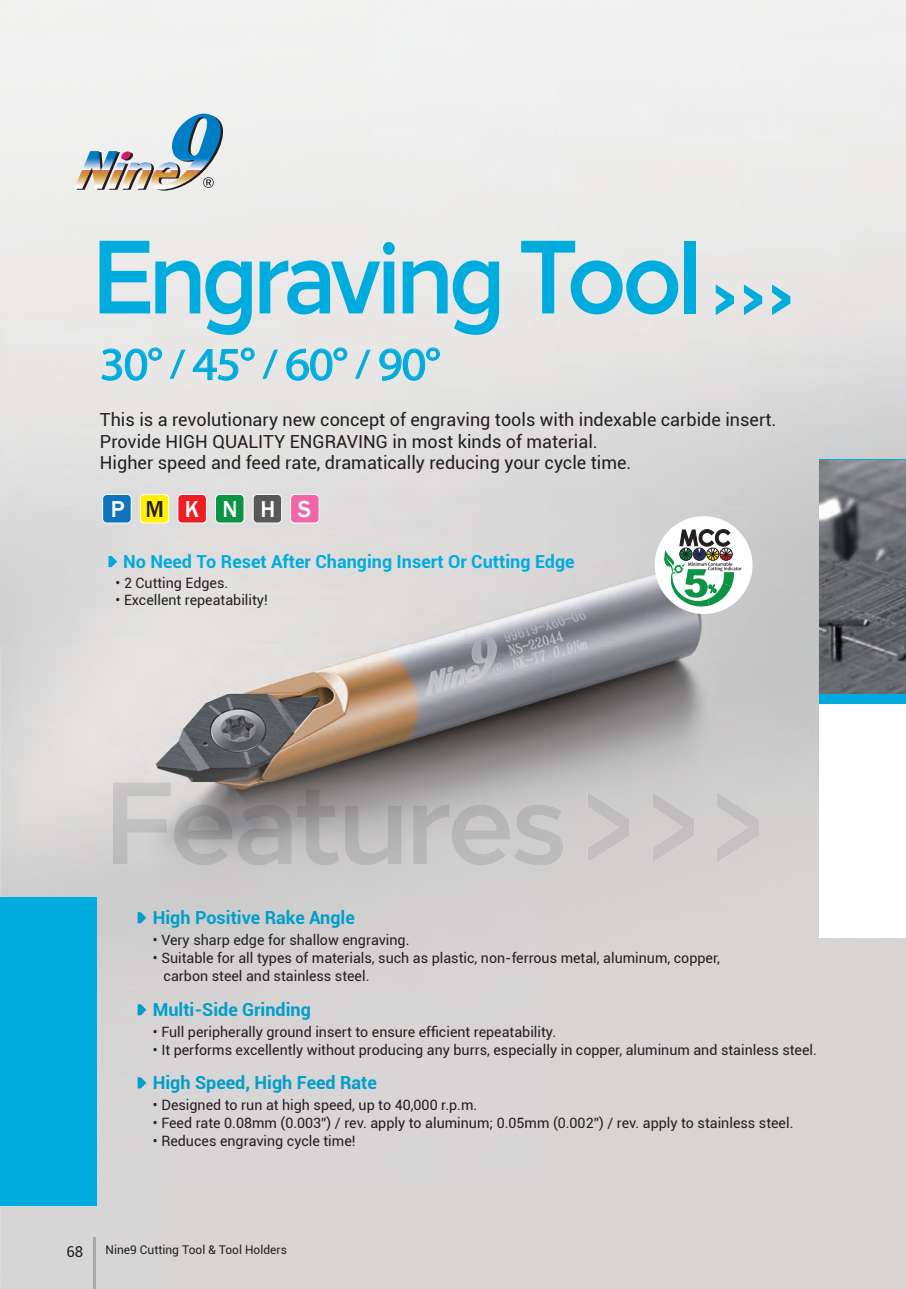
<style>
.page{position:relative;width:906px;height:1289px;background:#fff}
.page>*{position:absolute;margin:0;border:0;box-sizing:border-box;transform-origin:0 0}
.t1{font:700 103.65px "Loew Next Arabic";letter-spacing:-.06em;color:#00acdd;scale:.88 1}
.t2{font:46.2px "Myriad Pro";letter-spacing:-.025em;color:#00acdd;scale:1.05 1}
.t3{font:500 23.7px "Franklin Gothic";letter-spacing:.97em;color:#fff}
.t4{font:18px/21.8px "Roboto";color:#231f20}
.t5{font:700 18px "Roboto";color:#009eca}
.t6{font:700 18px "Roboto";color:#00acdd}
.t7{font:15px "Roboto";color:#231f20}
.t8{font:14.25px/18px "Roboto";color:#231f20}
.t9{font:12px "Roboto";color:#231f20}
.s1{font-size:38.55px}
.s2{color:#231f20}
</style>
<div class="page">
<img style="left:0;top:0;width:905px;height:805px">
<img style="left:0;top:805px;width:159px;height:483px">
<img style="left:905px;top:0;width:1px;height:1288px">
<div style="left:819px;top:460px;width:87px;height:477px;background:#00acdd"></div>
<div style="left:819px;top:704px;width:87px;height:233px;background:#fff"></div>
<div style="left:0;top:897px;width:97px;height:308px;background:#00acdd"></div>
<img style="left:113px;top:782px;width:450px;height:83px">
<img style="left:588px;top:792px;width:41px;height:70px">
<img style="left:652px;top:792px;width:42px;height:70px">
<img style="left:717px;top:792px;width:42px;height:70px">
<img style="left:819px;top:460px;width:87px;height:233px">
<svg style="left:74px;top:114px;width:150px;height:82px"></svg>
<svg style="left:715px;top:284px;width:19px;height:31px"></svg>
<svg style="left:744px;top:284px;width:18px;height:31px"></svg>
<svg style="left:772px;top:284px;width:18px;height:31px"></svg>
<svg style="left:101px;top:347px;width:61px;height:33px;background:#c0dde4"></svg>
<svg style="left:170px;top:350px;width:15px;height:28px"></svg>
<svg style="left:193px;top:347px;width:62px;height:33px;background:#c1dce3"></svg>
<svg style="left:262px;top:350px;width:16px;height:28px"></svg>
<svg style="left:286px;top:347px;width:61px;height:33px;background:#bddbe2"></svg>
<svg style="left:355px;top:350px;width:15px;height:28px"></svg>
<svg style="left:379px;top:347px;width:61px;height:33px;background:#bddae2"></svg>
<svg style="left:108px;top:556px;width:9px;height:11px"></svg>
<div style="left:654px;top:516px;width:98px;height:98px;background:#fff;border-radius:50%"></div>
<svg style="left:663px;top:529px;width:78px;height:78px"></svg>
<div style="left:178px;top:494px;width:28px;height:29px;background:#ee1d23;border-radius:4px"></div>
<div style="left:177px;top:494px;width:30px;height:29px;border:1px solid #fff;border-radius:4px"></div>
<div style="left:215px;top:494px;width:29px;height:29px;background:#0d9344;border-radius:4px"></div>
<div style="left:215px;top:494px;width:29px;height:29px;border:1px solid #fff;border-radius:4px"></div>
<div style="left:103px;top:494px;width:28px;height:29px;background:#1074bc;border-radius:4px"></div>
<div style="left:102px;top:494px;width:30px;height:29px;border:1px solid #fff;border-radius:4px"></div>
<div style="left:140px;top:494px;width:29px;height:29px;background:#fff101;border-radius:4px"></div>
<div style="left:140px;top:494px;width:29px;height:29px;border:1px solid #fff;border-radius:4px"></div>
<div style="left:253px;top:494px;width:29px;height:29px;background:#57585a;border-radius:4px"></div>
<div style="left:253px;top:494px;width:29px;height:29px;border:1px solid #fff;border-radius:4px"></div>
<div style="left:290px;top:494px;width:29px;height:29px;background:#f166a7;border-radius:4px"></div>
<div style="left:290px;top:494px;width:29px;height:29px;border:1px solid #fff;border-radius:4px"></div>
<svg style="left:138px;top:912px;width:8px;height:11px"></svg>
<svg style="left:138px;top:1004px;width:8px;height:11px"></svg>
<svg style="left:138px;top:1077px;width:8px;height:11px"></svg>
<hr style="left:94px;top:1237px;width:2px;height:51px;background:#a8a9ad">
<h1 class="t1" style="left:91px;top:204px;width:696px">Engraving Tool</h1>
<h2 class="t2" style="left:100px;top:335px;width:326px">30° <span class="s1">/</span> 45° <span class="s1">/</span> 60° <span class="s1">/</span> 90°</h2>
<p class="t4" style="left:100px;top:408px;width:678px">This is a revolutionary new concept of engraving tools with indexable carbide insert.<br>Provide HIGH QUALITY ENGRAVING in most kinds of material.<br>Higher speed and feed rate, dramatically reducing your cycle time.</p>
<h3 class="t3" style="left:111px;top:494px;width:202px">P<span class="s2">M</span>KNHS</h3>
<p class="t6" style="left:123px;top:548px;width:453px">No Need To Reset After Changing Insert Or Cutting Edge</p>
<p class="t8" style="left:116px;top:573px;width:114px">• 2 Cutting Edges.</p>
<p class="t8" style="left:116px;top:590px;width:154px">• Excellent repeatability!</p>
<p class="t5" style="left:153px;top:905px;width:204px">High Positive Rake Angle</p>
<p class="t8" style="left:153px;top:930px;width:258px">• Very sharp edge for shallow engraving.</p>
<p class="t8" style="left:164px;top:948px;width:558px;text-indent:-11px">• Suitable for all types of materials, such as plastic, non-ferrous metal, aluminum, copper, carbon steel and stainless steel.</p>
<p class="t5" style="left:153px;top:997px;width:160px">Multi-Side Grinding</p>
<p class="t8" style="left:153px;top:1021px;width:405px">• Full peripherally ground insert to ensure efficient repeatability.</p>
<p class="t8" style="left:153px;top:1039px;width:665px">• It performs excellently without producing any burrs, especially in copper, aluminum and stainless steel.</p>
<p class="t5" style="left:153px;top:1070px;width:226px">High Speed, High Feed Rate</p>
<p class="t8" style="left:153px;top:1095px;width:326px">• Designed to run at high speed, up to 40,000 r.p.m.</p>
<p class="t8" style="left:153px;top:1113px;width:642px">• Feed rate 0.08mm (0.003”) / rev. apply to aluminum; 0.05mm (0.002”) / rev. apply to stainless steel.</p>
<p class="t8" style="left:153px;top:1131px;width:204px">• Reduces engraving cycle time!</p>
<p class="t7" style="left:66px;top:1240px;width:18px">68</p>
<p class="t9" style="left:106px;top:1241px;width:183px">Nine9 Cutting Tool &amp; Tool Holders</p>
</div>
